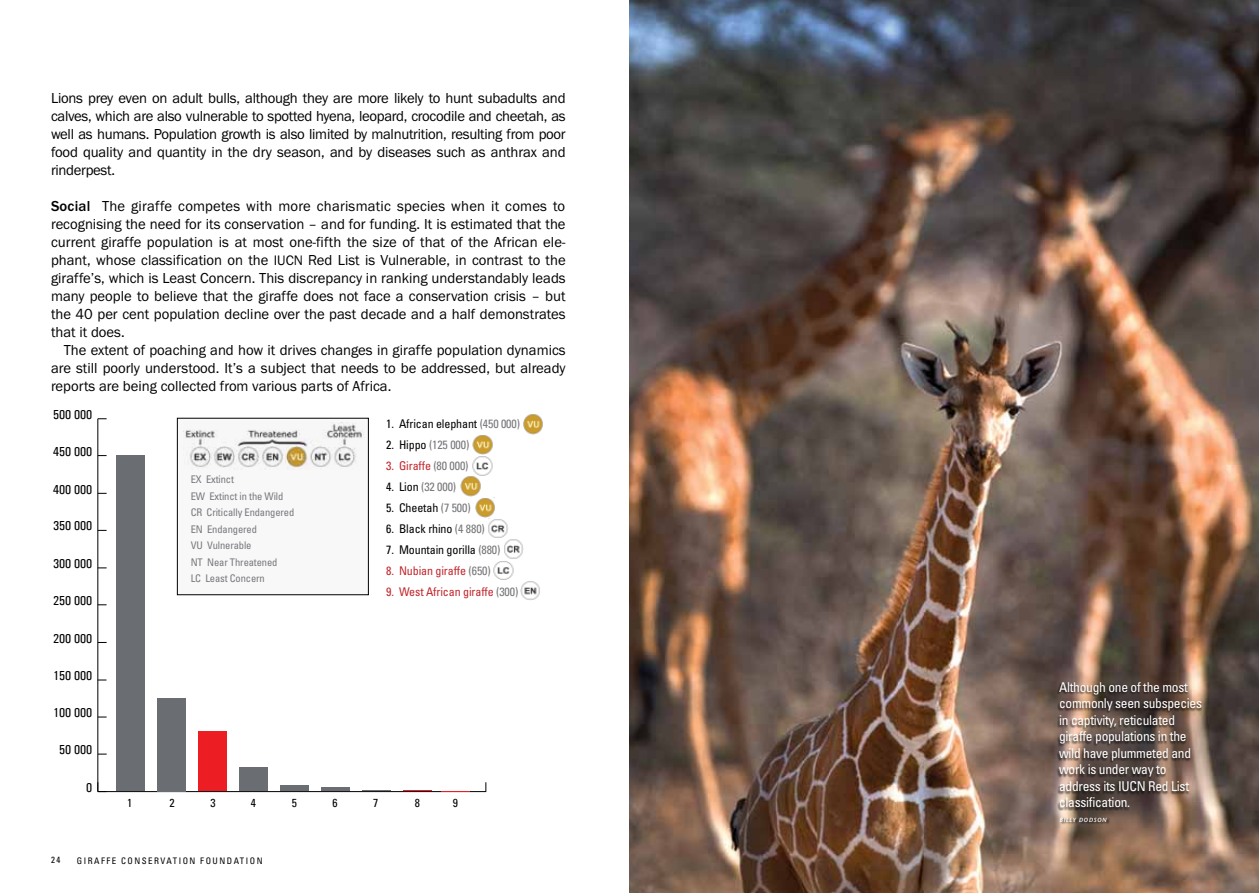
<style>
.page{position:relative;width:1259px;height:893px;background:#fff}
.page>*{position:absolute;margin:0;border:0;box-sizing:border-box;transform-origin:0 0}
.t1{font:15px/18px "Franklin Gothic";color:#000;text-align:justify}
.t2{font:condensed 13.5px/16.5px "Univers";letter-spacing:-.02em;color:#fff}
.t3{font:500 condensed 13.05px "Univers";color:#000}
.t4{font:condensed 12px "Univers";letter-spacing:-.01em;color:#000}
.t5{font:condensed 12px "Univers";letter-spacing:-.01em;color:#c2252b}
.t6{font:condensed 12px "Univers";letter-spacing:-.01em;color:#77787b}
.t7{font:condensed 11.7px "Univers";color:#000}
.t8{font:condensed 10.5px/16.5px "Univers";letter-spacing:-.01em;color:#77787b}
.t9{font:condensed 9px "Univers";letter-spacing:.17em;color:#000}
.t10{font:italic 600 6px "Stone Sans";letter-spacing:.1em;color:#fff}
.s1{font-weight:700}
.s2{font-size:14.25px}
.s3{color:#77787b}
.s4{color:#000}
</style>
<div class="page">
<hr style="left:98px;top:791px;width:388px;height:1px;background:#000">
<hr style="left:97px;top:419px;width:1px;height:373px;background:#000">
<svg style="left:97px;top:782px;width:10px;height:10px"></svg>
<svg style="left:441px;top:791px;width:28px;height:1px"></svg>
<svg style="left:404px;top:790px;width:28px;height:1px"></svg>
<svg style="left:363px;top:790px;width:28px;height:1px"></svg>
<hr style="left:322px;top:788px;width:28px;height:3px;background:#6a6d72">
<div style="left:281px;top:786px;width:28px;height:5px;background:#6a6d72"></div>
<div style="left:240px;top:767px;width:28px;height:24px;background:#6a6d72"></div>
<div style="left:199px;top:731px;width:28px;height:60px;background:#ed1d24"></div>
<div style="left:158px;top:698px;width:28px;height:93px;background:#6a6d72"></div>
<div style="left:117px;top:456px;width:28px;height:335px;background:#6a6d72"></div>
<img style="left:629px;top:0;width:629px;height:893px">
<div style="left:177px;top:418px;width:191px;height:177px;background:#f8f8f9"></div>
<div style="left:177px;top:418px;width:192px;height:177px;border:1px solid #000"></div>
<svg style="left:176px;top:423px;width:193px;height:52px"></svg>
<img style="left:183px;top:423px;width:181px;height:47px">
<img style="left:460px;top:476px;width:21px;height:21px">
<img style="left:475px;top:498px;width:20px;height:20px">
<img style="left:472px;top:435px;width:21px;height:20px">
<img style="left:523px;top:414px;width:20px;height:21px">
<img style="left:520px;top:581px;width:20px;height:20px">
<img style="left:488px;top:519px;width:21px;height:19px">
<img style="left:504px;top:539px;width:20px;height:20px">
<svg style="left:472px;top:456px;width:21px;height:20px"></svg>
<img style="left:493px;top:561px;width:21px;height:19px">
<div style="left:1056px;top:682px;width:146px;height:129px;background:#000;opacity:.75"></div>
<div style="left:1059px;top:817px;width:51px;height:8px;background:#000;opacity:.75"></div>
<p class="t1" style="left:51px;top:89px;width:516px">Lions prey even on adult bulls, although they are more likely to hunt subadults and calves, which are also vulnerable to spotted hyena, leopard, crocodile and cheetah, as well as humans. Population growth is also limited by malnutrition, resulting from poor food quality and quantity in the dry season, and by diseases such as anthrax and rinderpest.</p>
<p class="t1" style="left:51px;top:197px;width:516px"><span class="s1">Social</span> The giraffe competes with more charismatic species when it comes to recognising the need for its conservation – and for funding. It is estimated that the current giraffe population is at most one-fifth the size of that of the African ele&shy;phant, whose classification on the <span class="s2">IUCN</span> Red List is Vulnerable, in contrast to the giraffe’s, which is Least Concern. This discrepancy in ranking understandably leads many people to believe that the giraffe does not face a conservation crisis – but the 40 per cent population decline over the past decade and a half demonstrates that it does.</p>
<p class="t1" style="left:51px;top:341px;width:516px;text-indent:13px">The extent of poaching and how it drives changes in giraffe population dynamics are still poorly understood. It’s a subject that needs to be addressed, but already reports are being collected from various parts of Africa.</p>
<p class="t4" style="left:386px;top:416px;width:135px">1. African elephant <span class="s3">(450 000)</span></p>
<p class="t6" style="left:386px;top:437px;width:85px"><span class="s4">2. Hippo</span> (125 000)</p>
<p class="t5" style="left:386px;top:458px;width:84px">3. Giraffe <span class="s3">(80 000)</span></p>
<p class="t6" style="left:386px;top:479px;width:71px"><span class="s4">4. Lion</span> (32 000)</p>
<p class="t4" style="left:386px;top:500px;width:86px">5. Cheetah <span class="s3">(7 500)</span></p>
<p class="t4" style="left:386px;top:521px;width:100px">6. Black rhino <span class="s3">(4 880)</span></p>
<p class="t4" style="left:386px;top:542px;width:116px">7. Mountain gorilla <span class="s3">(880)</span></p>
<p class="t5" style="left:386px;top:563px;width:106px">8. Nubian giraffe <span class="s3">(650)</span></p>
<p class="t5" style="left:386px;top:584px;width:134px">9. West African giraffe <span class="s3">(300)</span></p>
<p class="t3" style="left:53px;top:407px;width:41px">500 000</p>
<p class="t3" style="left:53px;top:443px;width:41px">450 000</p>
<p class="t8" style="left:191px;top:471px;width:105px">EX Extinct<br>EW Extinct in the Wild<br>CR Critically Endangered<br>EN Endangered<br>VU Vulnerable<br>NT Near Threatened<br>LC Least Concern</p>
<p class="t3" style="left:53px;top:481px;width:41px">400 000</p>
<p class="t3" style="left:53px;top:518px;width:41px">350 000</p>
<p class="t3" style="left:53px;top:556px;width:41px">300 000</p>
<p class="t3" style="left:53px;top:593px;width:41px">250 000</p>
<p class="t3" style="left:53px;top:630px;width:41px">200 000</p>
<p class="t3" style="left:53px;top:668px;width:41px">150 000</p>
<p class="t3" style="left:53px;top:705px;width:41px">100 000</p>
<p class="t3" style="left:59px;top:742px;width:35px">50 000</p>
<p class="t3" style="left:86px;top:779px;width:8px">0</p>
<p class="t7" style="left:127px;top:795px;width:7px">1</p>
<p class="t7" style="left:169px;top:795px;width:7px">2</p>
<p class="t7" style="left:210px;top:795px;width:7px">3</p>
<p class="t7" style="left:251px;top:795px;width:7px">4</p>
<p class="t7" style="left:292px;top:795px;width:7px">5</p>
<p class="t7" style="left:332px;top:795px;width:7px">6</p>
<p class="t7" style="left:373px;top:795px;width:7px">7</p>
<p class="t7" style="left:415px;top:795px;width:7px">8</p>
<p class="t7" style="left:453px;top:795px;width:7px">9</p>
<p class="t9" style="left:51px;top:854px;width:11px">24</p>
<p class="t9" style="left:77px;top:855px;width:187px">GIRAFFE CONSERVATION FOUNDATION</p>
<p class="t2" style="left:1059px;top:678px;width:144px">Although one of the most commonly seen subspecies in captivity, reticulated giraffe populations in the wild have plummeted and work is under way to address its IUCN Red List classification.</p>
<p class="t10" style="left:1059px;top:816px;width:49px">BILLY DODSON</p>
</div>
